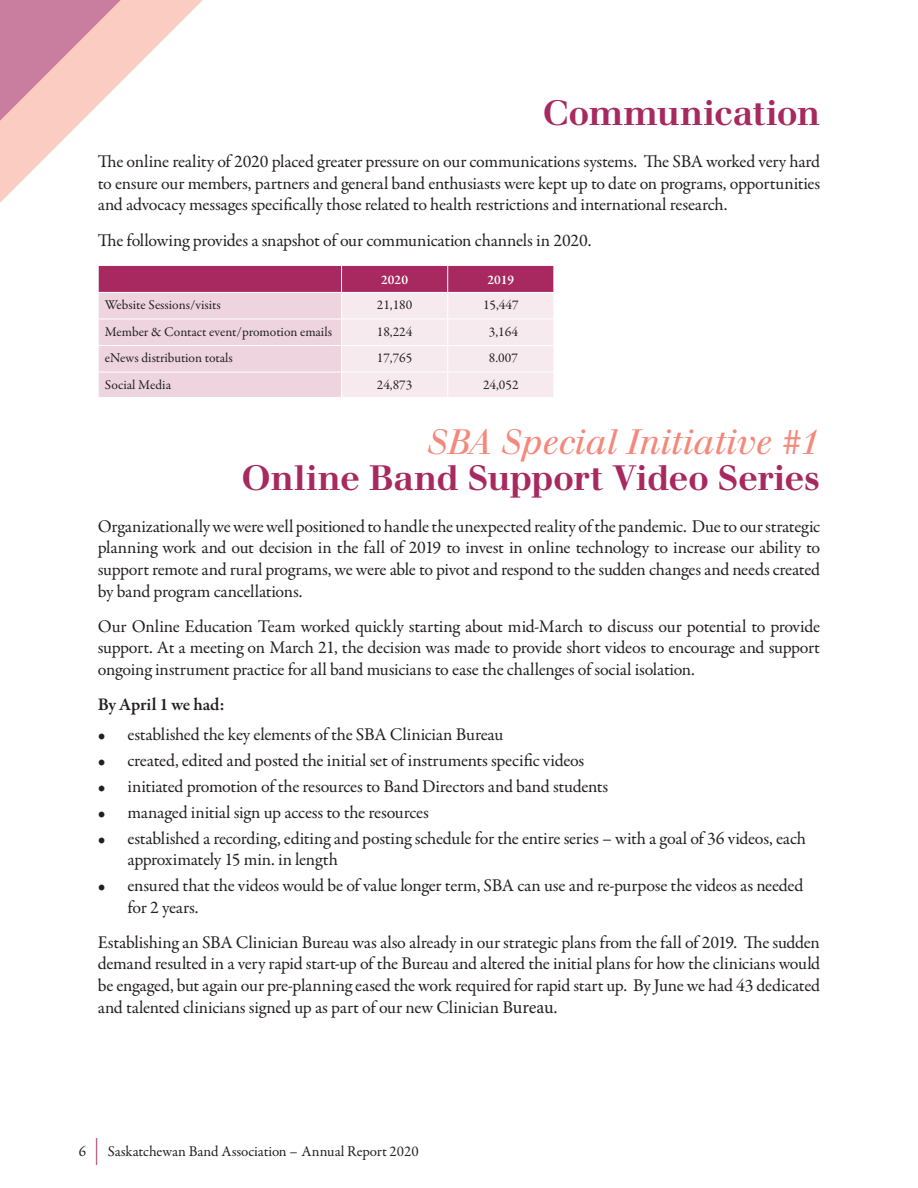
<style>
.page{position:relative;width:918px;height:1188px;background:#fff}
.page>*{position:absolute;margin:0;border:0;box-sizing:border-box;transform-origin:0 0}
.t1{font:700 34.5px "Justus";letter-spacing:-.01em;color:#a7295f}
.t2{font:italic 34.5px "Justus";color:#f4887b}
.t3{font:18px/21.6px "Garamond Premr Pro";letter-spacing:-.015em;color:#231f20;text-align:justify}
.t4{font:600 18px "Garamond Premr Pro";letter-spacing:-.01em;color:#231f20}
.t5{font:15px "Garamond Premr Pro";letter-spacing:-.005em;color:#231f20}
.t6{font:13.5px "Garamond Premr Pro";color:#231f20}
.t7{font:600 13.5px "Garamond Premr Pro";color:#fff}
.s1{font-family:"Minion Pro"}
.s2{font-family:"Mission Gothic";font-weight:300;font-size:30px;color:#a7295f}
</style>
<div class="page">
<svg style="left:98px;top:265px;width:456px;height:132px;background:#e3bccd"></svg>
<svg style="left:0;top:0;width:202px;height:202px"></svg>
<p class="t1" style="left:542px;top:92px;width:279px">Communication</p>
<p class="t3" style="left:98px;top:151px;width:724px">The online reality of 2020 placed greater pressure on our communications systems. The SBA worked very hard to ensure our members, partners and general band enthusiasts were kept up to date on programs, opportunities and advocacy messages specifically those related to health restrictions and international research.</p>
<p class="t3" style="left:98px;top:230px;width:495px">The following provides a snapshot of our communication channels in 2020.</p>
<p class="t7" style="left:381px;top:271px;width:28px">2020</p>
<p class="t7" style="left:487px;top:271px;width:28px">2019</p>
<p class="t6" style="left:105px;top:297px;width:117px">Website Sessions/visits</p>
<p class="t6" style="left:377px;top:297px;width:37px">21,180</p>
<p class="t6" style="left:483px;top:297px;width:37px">15,447</p>
<p class="t6" style="left:105px;top:323px;width:229px">Member &amp; Contact event/promotion emails</p>
<p class="t6" style="left:377px;top:323px;width:37px">18,224</p>
<p class="t6" style="left:489px;top:323px;width:31px">3,164</p>
<p class="t6" style="left:105px;top:350px;width:130px">eNews distribution totals</p>
<p class="t6" style="left:377px;top:350px;width:37px">17,765</p>
<p class="t6" style="left:489px;top:350px;width:31px">8.007</p>
<p class="t6" style="left:105px;top:376px;width:68px">Social Media</p>
<p class="t6" style="left:377px;top:376px;width:37px">24,873</p>
<p class="t6" style="left:483px;top:376px;width:37px">24,052</p>
<p class="t2" style="left:427px;top:421px;width:394px">SBA Special Initiative #1</p>
<p class="t1" style="left:241px;top:457px;width:580px">Online Band Support Video Series</p>
<p class="t3" style="left:98px;top:516px;width:724px">Organizationally we were well positioned to handle the unexpected reality of the pandemic. Due to our strategic planning work and out decision in the fall of 2019 to invest in online technology to increase our ability to support remote and rural programs, we were able to pivot and respond to the sudden changes and needs created by band program cancellations.</p>
<p class="t3" style="left:98px;top:616px;width:724px">Our Online Education Team worked quickly starting about mid-March to discuss our potential to provide support. At a meeting on March 21, the decision was made to provide short videos to encourage and support ongoing instrument practice for all band musicians to ease the challenges of social isolation.</p>
<p class="t4" style="left:98px;top:694px;width:128px">By April 1 we had:</p>
<p class="t3" style="left:98px;top:724px;width:407px">• established the key elements of the SBA Clinician Bureau</p>
<p class="t3" style="left:98px;top:750px;width:488px">• created, edited and posted the initial set of instruments specific videos</p>
<p class="t3" style="left:98px;top:776px;width:512px">• initiated promotion of the resources to Band Directors and band students</p>
<p class="t3" style="left:98px;top:802px;width:333px">• managed initial sign up access to the resources</p>
<p class="t3" style="left:128px;top:828px;width:680px;text-indent:-30px">• established a recording, editing and posting schedule for the entire series – with a goal of 36 videos, each approximately 15 min. in length</p>
<p class="t3" style="left:128px;top:875px;width:677px;text-indent:-30px">• ensured that the videos would be of value longer term, SBA can use and re-purpose the videos as needed for 2 years.</p>
<p class="t3" style="left:98px;top:932px;width:724px">Establishing an SBA Clinician Bureau was also already in our strategic plans from the fall of 2019. The sudden demand resulted in a very rapid start-up of the Bureau and altered the initial plans for how the clinicians would be engaged, but again our pre-planning eased the work required for rapid start up. By June we had 43 dedicated and talented clinicians signed up as part of our new Clinician <span class="s1">Bureau.</span></p>
<p class="t5" style="left:79px;top:1142px;width:342px">6 <span class="s2">|</span> Saskatchewan Band Association – Annual Report 2020</p>
</div>
